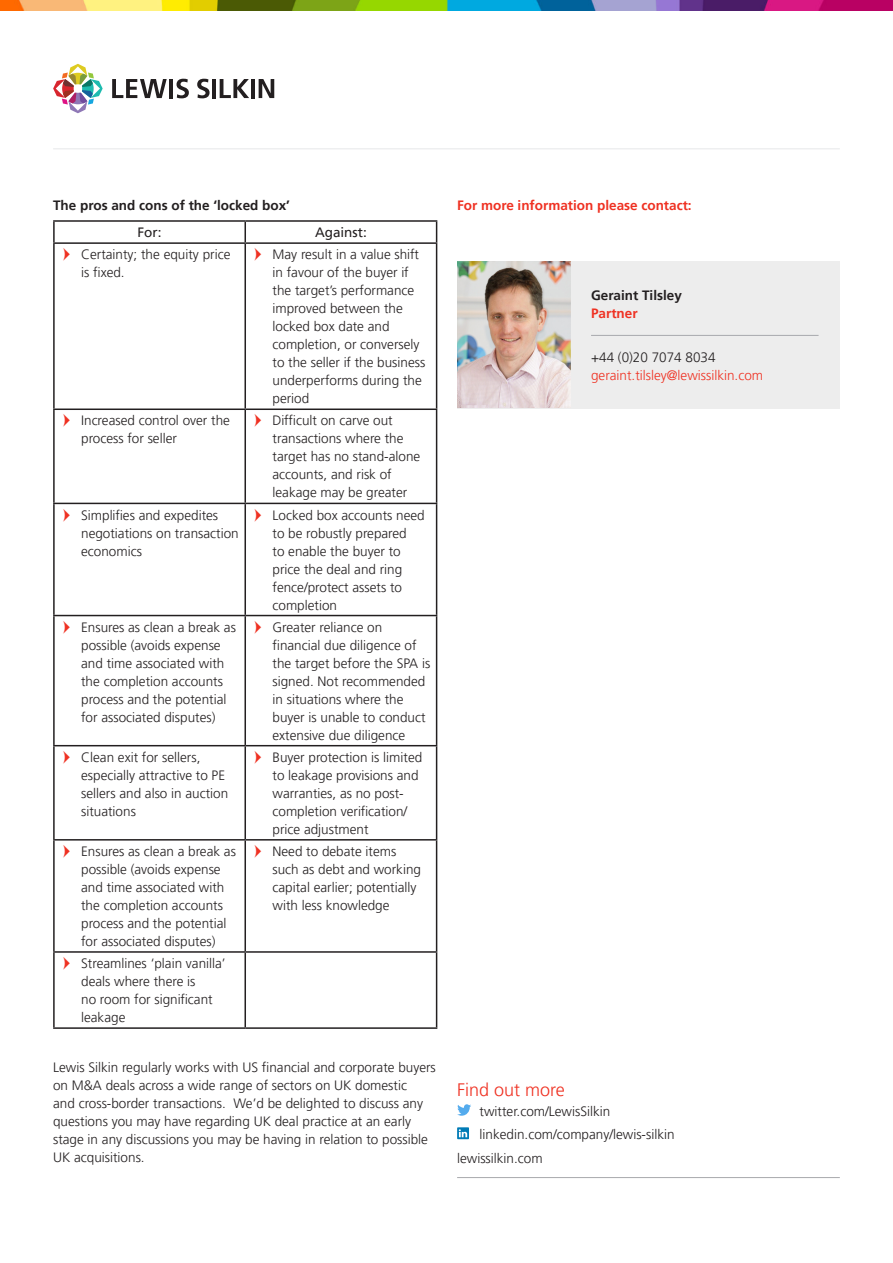
<style>
.page{position:relative;width:893px;height:1263px;background:#fff}
.page>*{position:absolute;margin:0;border:0;box-sizing:border-box;transform-origin:0 0}
.t1{font:300 18px "Frutiger LT Pro";color:#ef3122}
._4_Body_copy{font:300 13.5px/18px "Frutiger LT Pro";color:#231f20}
._3_9pt_Subtitle{font:700 13.5px "Frutiger LT Pro";color:#ef3122}
._11_Email_address{font:300 13.5px "Frutiger LT Pro";color:#ef3122}
._5_Secondary_subtitl{font:700 13.5px "Frutiger LT Pro";color:#231f20}
._10_Telephone_number{font:300 13.5px "Frutiger LT Pro";color:#231f20}
._8_Contact_name{font:700 13.5px "Frutiger LT Pro";color:#231f20}
._4_Body_copy-2{font:13.5px "Frutiger LT Pro";color:#231f20}
._9_Contact_title{font:700 13.5px "Frutiger LT Pro";color:#ef3122}
</style>
<div class="page">
<hr style="left:53px;top:148px;width:787px;height:1px;background:#e6e7e9">
<img style="left:0;top:0;width:893px;height:10px">
<svg style="left:53px;top:64px;width:50px;height:49px"></svg>
<svg style="left:112px;top:79px;width:55px;height:19px"></svg>
<hr style="left:169px;top:79px;width:4px;height:19px;background:#231f20">
<svg style="left:197px;top:79px;width:13px;height:19px"></svg>
<hr style="left:212px;top:79px;width:4px;height:19px;background:#231f20">
<svg style="left:220px;top:79px;width:29px;height:19px"></svg>
<hr style="left:251px;top:79px;width:4px;height:19px;background:#231f20">
<svg style="left:259px;top:79px;width:15px;height:19px"></svg>
<svg style="left:177px;top:79px;width:12px;height:19px"></svg>
<svg style="left:457px;top:1104px;width:14px;height:12px"></svg>
<svg style="left:457px;top:1127px;width:12px;height:12px"></svg>
<hr style="left:457px;top:1177px;width:383px;height:1px;background:#a8a9ad">
<div style="left:457px;top:261px;width:383px;height:147px;background:#ededed"></div>
<hr style="left:591px;top:335px;width:228px;height:1px;background:#a8a9ad">
<img style="left:457px;top:261px;width:113px;height:147px">
<hr style="left:53px;top:220px;width:192px;height:2px;background:#231f20">
<hr style="left:53px;top:222px;width:2px;height:20px;background:#231f20">
<hr style="left:245px;top:220px;width:192px;height:2px;background:#231f20">
<hr style="left:244px;top:222px;width:2px;height:20px;background:#231f20">
<svg style="left:436px;top:222px;width:1px;height:20px"></svg>
<hr style="left:53px;top:242px;width:192px;height:2px;background:#231f20">
<hr style="left:53px;top:244px;width:2px;height:164px;background:#231f20">
<hr style="left:245px;top:242px;width:192px;height:2px;background:#231f20">
<hr style="left:244px;top:244px;width:2px;height:164px;background:#231f20">
<hr style="left:436px;top:244px;width:1px;height:164px;background:#231f20">
<hr style="left:53px;top:408px;width:192px;height:2px;background:#231f20">
<hr style="left:53px;top:410px;width:2px;height:93px;background:#231f20">
<hr style="left:245px;top:408px;width:192px;height:2px;background:#231f20">
<hr style="left:244px;top:410px;width:2px;height:93px;background:#231f20">
<hr style="left:436px;top:410px;width:1px;height:93px;background:#231f20">
<hr style="left:53px;top:503px;width:192px;height:1px;background:#231f20">
<hr style="left:53px;top:504px;width:2px;height:111px;background:#231f20">
<hr style="left:245px;top:503px;width:192px;height:1px;background:#231f20">
<hr style="left:244px;top:504px;width:2px;height:111px;background:#231f20">
<hr style="left:436px;top:504px;width:1px;height:111px;background:#231f20">
<hr style="left:53px;top:615px;width:192px;height:1px;background:#231f20">
<hr style="left:53px;top:616px;width:2px;height:129px;background:#231f20">
<hr style="left:245px;top:615px;width:192px;height:1px;background:#231f20">
<hr style="left:244px;top:616px;width:2px;height:129px;background:#231f20">
<hr style="left:436px;top:616px;width:1px;height:129px;background:#231f20">
<hr style="left:53px;top:745px;width:192px;height:1px;background:#231f20">
<hr style="left:53px;top:746px;width:2px;height:93px;background:#231f20">
<hr style="left:245px;top:745px;width:192px;height:1px;background:#231f20">
<hr style="left:244px;top:746px;width:2px;height:93px;background:#231f20">
<hr style="left:436px;top:746px;width:1px;height:93px;background:#231f20">
<hr style="left:53px;top:839px;width:192px;height:1px;background:#231f20">
<hr style="left:53px;top:840px;width:2px;height:111px;background:#231f20">
<hr style="left:245px;top:839px;width:192px;height:1px;background:#231f20">
<hr style="left:244px;top:840px;width:2px;height:111px;background:#231f20">
<hr style="left:436px;top:840px;width:1px;height:111px;background:#231f20">
<hr style="left:53px;top:951px;width:192px;height:2px;background:#231f20">
<hr style="left:53px;top:953px;width:2px;height:74px;background:#231f20">
<hr style="left:245px;top:951px;width:192px;height:2px;background:#231f20">
<hr style="left:244px;top:953px;width:2px;height:74px;background:#231f20">
<hr style="left:436px;top:953px;width:1px;height:74px;background:#231f20">
<hr style="left:53px;top:1027px;width:192px;height:2px;background:#231f20">
<hr style="left:245px;top:1027px;width:192px;height:2px;background:#231f20">
<p class="_5_Secondary_subtitl" style="left:53px;top:197px;width:238px">The pros and cons of the ‘locked box’</p>
<p class="_3_9pt_Subtitle" style="left:457px;top:197px;width:236px">For more information please contact:</p>
<p class="_4_Body_copy-2" style="left:138px;top:224px;width:26px">For:</p>
<p class="_4_Body_copy-2" style="left:315px;top:224px;width:53px">Against:</p>
<p class="_4_Body_copy" style="left:81px;top:246px;width:151px">Certainty; the equity price is fixed.</p>
<p class="_4_Body_copy" style="left:272px;top:246px;width:154px">May result in a value shift in favour of the buyer if the target’s performance improved between the locked box date and completion, or conversely to the seller if the business underperforms during the period</p>
<p class="_4_Body_copy" style="left:81px;top:412px;width:150px">Increased control over the process for seller</p>
<p class="_4_Body_copy" style="left:272px;top:412px;width:149px">Difficult on carve out transactions where the target has no stand-alone accounts, and risk of leakage may be greater</p>
<p class="_4_Body_copy" style="left:81px;top:506px;width:159px">Simplifies and expedites negotiations on transaction economics</p>
<p class="_4_Body_copy" style="left:272px;top:506px;width:154px">Locked box accounts need to be robustly prepared<br>to enable the buyer to price the deal and ring fence/protect assets to completion</p>
<p class="_4_Body_copy" style="left:81px;top:618px;width:156px">Ensures as clean a break as possible (avoids expense and time associated with the completion accounts process and the potential for associated disputes)</p>
<p class="_4_Body_copy" style="left:272px;top:618px;width:159px">Greater reliance on financial due diligence of the target before the SPA is signed. Not recommended in situations where the buyer is unable to conduct extensive due diligence</p>
<p class="_4_Body_copy" style="left:81px;top:748px;width:149px">Clean exit for sellers, especially attractive to PE sellers and also in auction situations</p>
<p class="_4_Body_copy" style="left:272px;top:748px;width:151px">Buyer protection is limited to leakage provisions and warranties, as no post&shy;completion verification/ price adjustment</p>
<p class="_4_Body_copy" style="left:81px;top:842px;width:156px">Ensures as clean a break as possible (avoids expense and time associated with the completion accounts process and the potential for associated disputes)</p>
<p class="_4_Body_copy" style="left:272px;top:842px;width:150px">Need to debate items such as debt and working capital earlier; potentially with less knowledge</p>
<p class="_4_Body_copy" style="left:81px;top:954px;width:146px">Streamlines ‘plain vanilla’ deals where there is<br>no room for significant leakage</p>
<p class="_4_Body_copy" style="left:53px;top:1058px;width:384px">Lewis Silkin regularly works with US financial and corporate buyers on M&amp;A deals across a wide range of sectors on UK domestic<br>and cross-border transactions. We’d be delighted to discuss any questions you may have regarding UK deal practice at an early stage in any discussions you may be having in relation to possible UK acquisitions.</p>
<p class="_8_Contact_name" style="left:591px;top:287px;width:92px">Geraint Tilsley</p>
<p class="_9_Contact_title" style="left:591px;top:305px;width:48px">Partner</p>
<p class="_10_Telephone_number" style="left:591px;top:349px;width:126px">+44 (0)20 7074 8034</p>
<p class="_11_Email_address" style="left:591px;top:367px;width:174px">geraint.tilsley@lewissilkin.com</p>
<h1 class="t1" style="left:457px;top:1080px;width:109px">Find out more</h1>
<p class="_4_Body_copy" style="left:480px;top:1102px;width:132px">twitter.com/LewisSilkin</p>
<p class="_4_Body_copy" style="left:480px;top:1125px;width:197px">linkedin.com/company/lewis-silkin</p>
<p class="_4_Body_copy" style="left:457px;top:1149px;width:87px">lewissilkin.com</p>
</div>
